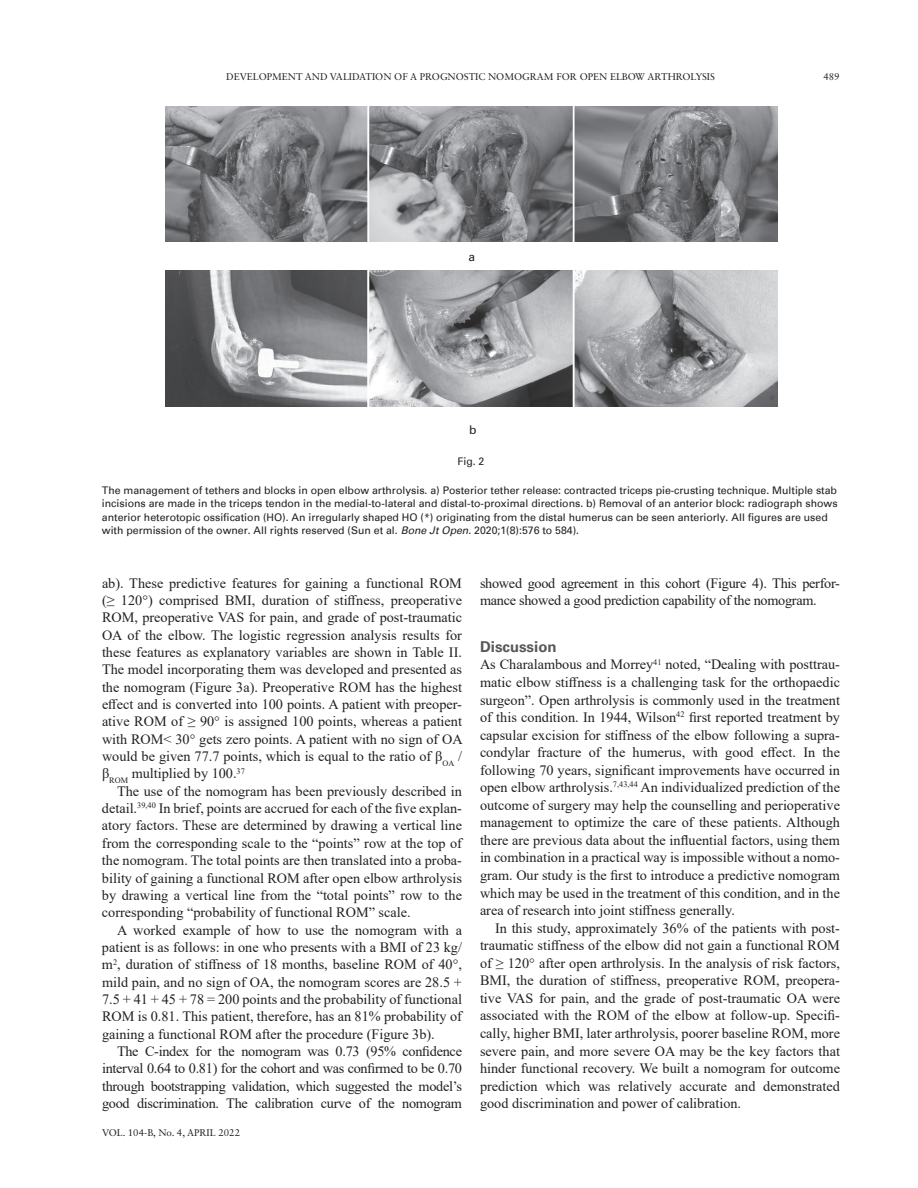
<style>
.page{position:relative;width:918px;height:1188px;background:#fff}
.page>*{position:absolute;margin:0;border:0;box-sizing:border-box;transform-origin:0 0}
.t1{font:700 15px "Univers";color:#57585a}
.t2{font:14.25px/17.4px "Times New Roman";color:#231f20;text-align:justify}
.t3{font:14.25px/17.5px "Times New Roman";letter-spacing:-.02em;color:#231f20}
.t4{font:12px "Univers LT Std";color:#fff}
.t5{font:12px "Univers LT";color:#231f20}
.t6{font:10.5px/13.5px "Univers";color:#231f20}
.t7{font:9.75px "Sabon LT Std";color:#231f20}
.s1{font-style:italic}
</style>
<div class="page">
<img style="left:165px;top:106px;width:612px;height:136px">
<img style="left:165px;top:271px;width:612px;height:135px">
<p class="t7" style="left:226px;top:70px;width:490px">DEVELOPMENT AND VALIDATION OF A PROGNOSTIC NOMOGRAM FOR OPEN ELBOW ARTHROLYSIS</p>
<p class="t7" style="left:823px;top:71px;width:18px">489</p>
<p class="t4" style="left:252px;top:335px;width:8px">*</p>
<p class="t5" style="left:468px;top:249px;width:8px">a</p>
<p class="t4" style="left:464px;top:330px;width:8px">*</p>
<p class="t5" style="left:469px;top:423px;width:9px">b</p>
<p class="t6" style="left:458px;top:455px;width:28px">Fig. 2</p>
<p class="t6" style="left:102px;top:484px;width:737px">The management of tethers and blocks in open elbow arthrolysis. a) Posterior tether release: contracted triceps pie-crusting technique. Multiple stab incisions are made in the triceps tendon in the medial-to-lateral and distal-to-proximal directions. b) Removal of an anterior block: radiograph shows anterior heterotopic ossification (HO). An irregularly shaped HO (*) originating from the distal humerus can be seen anteriorly. All figures are used with permission of the owner. All rights reserved (Sun et al. <span class="s1">Bone Jt Open</span>. 2020;1(8):576 to 584).</p>
<p class="t2" style="left:102px;top:574px;width:362px">ab). These predictive features for gaining a functional ROM (≥ 120°) comprised BMI, duration of stiffness, preoperative ROM, preoperative VAS for pain, and grade of post-traumatic OA of the elbow. The logistic regression analysis results for these features as explanatory variables are shown in Table II .<br>The model incorporating them was developed and presented as the nomogram (Figure 3a). Preoperative ROM has the highest effect and is converted into 100 points. A patient with preoper&shy;ative ROM of ≥ 90° is assigned 100 points, whereas a patient with ROM&lt; 30° gets zero points. A patient with no sign of OA would be given 77.7 points, which is equal to the ratio of β<sub>OA</sub> / β<sub>ROM</sub> multiplied by 100.<sup>37</sup></p>
<p class="t2" style="left:102px;top:782px;width:362px;text-indent:15px">The use of the nomogram has been previously described in detail.<sup>39,40</sup> In brief, points are accrued for each of the five explan&shy;atory factors. These are determined by drawing a vertical line from the corresponding scale to the “points” row at the top of the nomogram. The total points are then translated into a proba&shy;bility of gaining a functional ROM after open elbow arthrolysis by drawing a vertical line from the “total points” row to the corresponding “probability of functional ROM” scale.</p>
<p class="t2" style="left:102px;top:921px;width:362px;text-indent:15px">A worked example of how to use the nomogram with a patient is as follows: in one who presents with a BMI of 23 kg/ m<sup>2</sup>, duration of stiffness of 18 months, baseline ROM of 40°, mild pain, and no sign of OA, the nomogram scores are 28.5 + 7.5 + 41 + 45 + 78 = 200 points and the probability of functional ROM is 0.81. This patient, therefore, has an 81% probability of gaining a functional ROM after the procedure (Figure 3b).</p>
<p class="t2" style="left:102px;top:1042px;width:362px;text-indent:15px">The C-index for the nomogram was 0.73 (95% confidence interval 0.64 to 0.81) for the cohort and was confirmed to be 0.70 through bootstrapping validation, which suggested the model’s good discrimination. The calibration curve of the nomogram</p>
<p class="t7" style="left:102px;top:1127px;width:140px">VOL. 104-B, No. 4, APRIL 2022</p>
<p class="t3" style="left:480px;top:574px;width:362px">showed good agreement in this cohort (Figure 4). This perfor&shy;mance showed a good prediction capability of the nomogram.</p>
<p class="t1" style="left:480px;top:638px;width:78px">Discussion</p>
<p class="t2" style="left:480px;top:655px;width:362px">As Charalambous and Morrey<sup>41</sup> noted, “Dealing with posttrau&shy;matic elbow stiffness is a challenging task for the orthopaedic surgeon”. Open arthrolysis is commonly used in the treatment of this condition. In 1944, Wilson<sup>42</sup> first reported treatment by capsular excision for stiffness of the elbow following a supra&shy;condylar fracture of the humerus, with good effect. In the following 70 years, significant improvements have occurred in open elbow arthrolysis.<sup>7,43,44</sup> An individualized prediction of the outcome of surgery may help the counselling and perioperative management to optimize the care of these patients. Although there are previous data about the influential factors, using them in combination in a practical way is impossible without a nomo&shy;gram. Our study is the first to introduce a predictive nomogram which may be used in the treatment of this condition, and in the area of research into joint stiffness generally.</p>
<p class="t2" style="left:480px;top:919px;width:362px;text-indent:15px">In this study, approximately 36% of the patients with post&shy;traumatic stiffness of the elbow did not gain a functional ROM of ≥ 120° after open arthrolysis. In the analysis of risk factors, BMI, the duration of stiffness, preoperative ROM, preopera&shy;tive VAS for pain, and the grade of post-traumatic OA were associated with the ROM of the elbow at follow-up. Specifi&shy;cally, higher BMI, later arthrolysis, poorer baseline ROM, more severe pain, and more severe OA may be the key factors that hinder functional recovery. We built a nomogram for outcome prediction which was relatively accurate and demonstrated good discrimination and power of calibration.</p>
</div>
